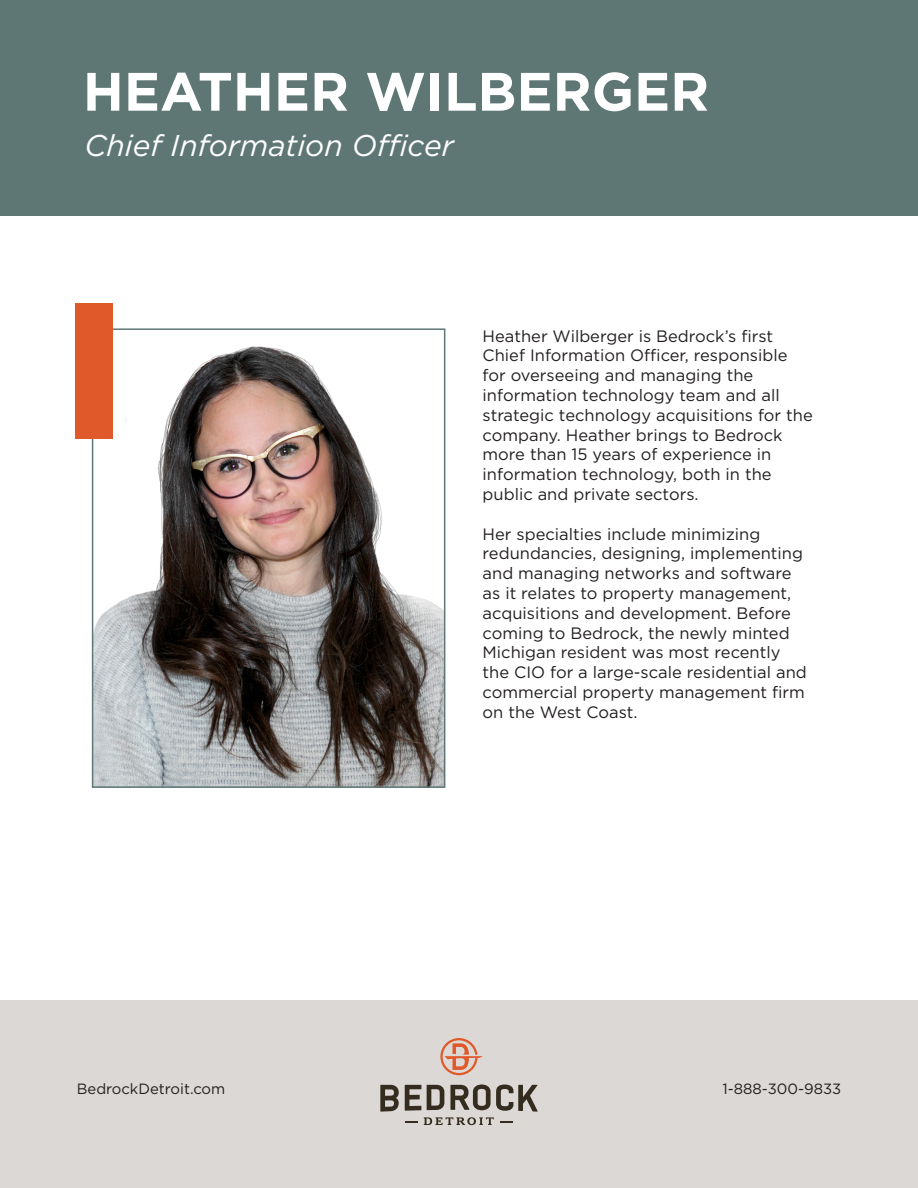
<style>
.page{position:relative;width:918px;height:1188px;background:#fff}
.page>*{position:absolute;margin:0;border:0;box-sizing:border-box;transform-origin:0 0}
.Suite_Number_Text{font:700 54px "Gotham";color:#fff}
.Bullet_Text{font:italic 30px "Gotham";color:#fff}
.t1{font:16.5px/19.8px "Gotham";color:#231f20}
.Footer_Text{font:14.85px "Gotham";color:#231f20}
</style>
<div class="page">
<div style="left:0;top:1000px;width:918px;height:188px;background:#dcd8d5"></div>
<div style="left:0;top:0;width:918px;height:215px;background:#5e7775"></div>
<svg style="left:380px;top:1085px;width:19px;height:27px"></svg>
<svg style="left:405px;top:1084px;width:133px;height:41px"></svg>
<svg style="left:440px;top:1038px;width:43px;height:37px"></svg>
<img style="left:95px;top:331px;width:347px;height:454px">
<div style="left:92px;top:328px;width:353px;height:460px;border:2px solid #5e7775"></div>
<div style="left:75px;top:303px;width:37px;height:136px;background:#e0592a"></div>
<p class="Suite_Number_Text" style="left:83px;top:56px;width:628px">HEATHER WILBERGER</p>
<p class="Bullet_Text" style="left:84px;top:126px;width:371px">Chief Information Officer</p>
<p class="t1" style="left:483px;top:326px;width:332px">Heather Wilberger is Bedrock’s first Chief Information Officer, responsible for overseeing and managing the information technology team and all strategic technology acquisitions for the company. Heather brings to Bedrock more than 15 years of experience in information technology, both in the public and private sectors.</p>
<p class="t1" style="left:483px;top:524px;width:326px">Her specialties include minimizing redundancies, designing, implementing and managing networks and software as it relates to property management, acquisitions and development. Before coming to Bedrock, the newly minted Michigan resident was most recently the CIO for a large-scale residential and commercial property management firm on the West Coast.</p>
<p class="Footer_Text" style="left:77px;top:1079px;width:150px">BedrockDetroit.com</p>
<p class="Footer_Text" style="left:722px;top:1079px;width:120px">1-888-300-9833</p>
</div>
